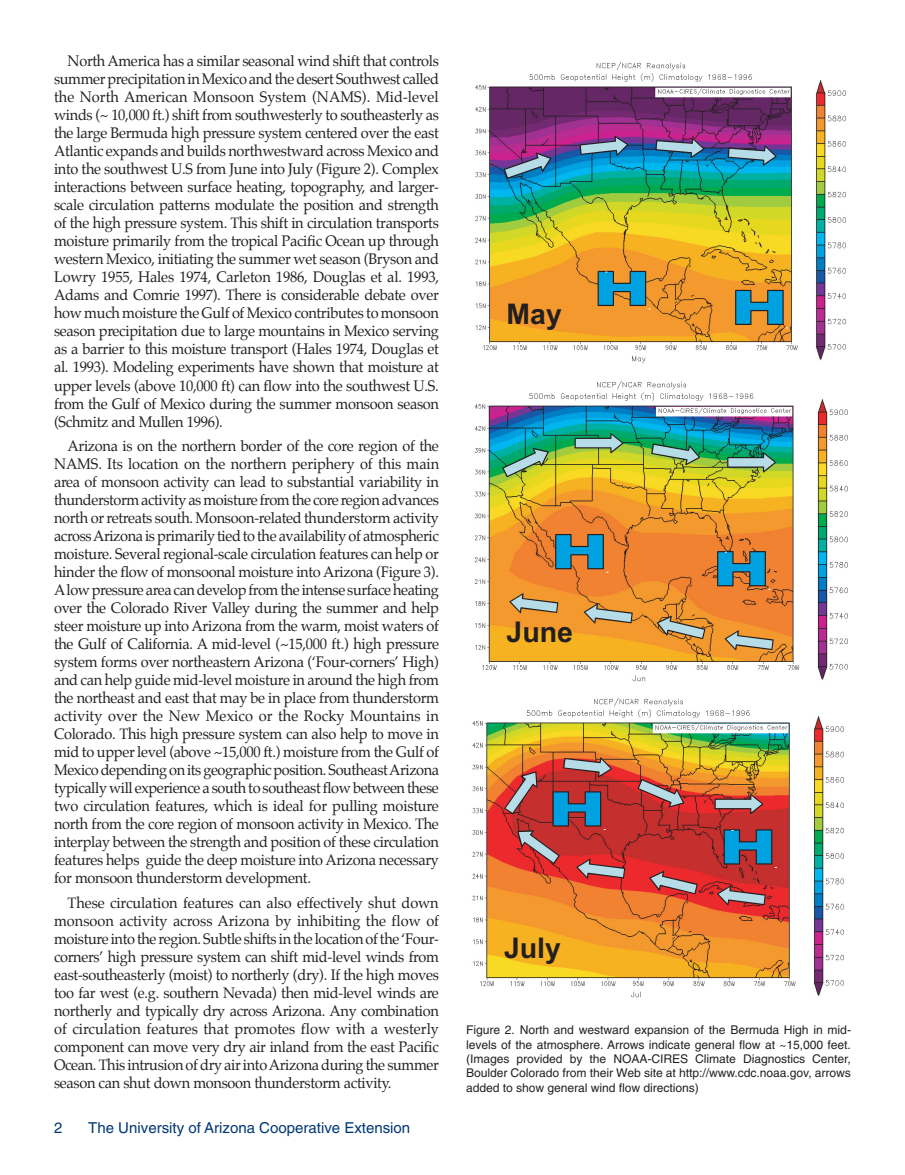
<style>
.page{position:relative;width:905px;height:1175px;background:#fff}
.page>*{position:absolute;margin:0;border:0;box-sizing:border-box;transform-origin:0 0}
.t1{font:700 28.5px "Arial";color:#231f20}
.t2{font:15px/18px "Palatino";letter-spacing:-.02em;color:#231f20;text-align:justify}
.t3{font:15px "Helvetica";color:#013775}
.t4{font:12px/14.4px "Helvetica";color:#231f20;text-align:justify}
</style>
<div class="page">
<img style="left:475px;top:61px;width:371px;height:302px">
<svg style="left:597px;top:271px;width:53px;height:39px;background:#5c8d86"></svg>
<svg style="left:735px;top:290px;width:52px;height:39px;background:#5a8d88"></svg>
<svg style="left:504px;top:152px;width:47px;height:27px"></svg>
<svg style="left:579px;top:136px;width:49px;height:20px"></svg>
<svg style="left:655px;top:138px;width:49px;height:20px"></svg>
<svg style="left:727px;top:145px;width:49px;height:21px"></svg>
<img style="left:474px;top:380px;width:374px;height:302px">
<svg style="left:717px;top:551px;width:52px;height:39px;background:#51828a"></svg>
<svg style="left:555px;top:534px;width:53px;height:39px;background:#5a8589"></svg>
<svg style="left:502px;top:448px;width:46px;height:29px"></svg>
<svg style="left:574px;top:433px;width:49px;height:20px"></svg>
<svg style="left:651px;top:443px;width:49px;height:22px"></svg>
<svg style="left:727px;top:452px;width:49px;height:20px"></svg>
<svg style="left:724px;top:630px;width:49px;height:20px"></svg>
<svg style="left:656px;top:615px;width:49px;height:24px"></svg>
<svg style="left:583px;top:603px;width:49px;height:20px"></svg>
<svg style="left:509px;top:593px;width:49px;height:20px"></svg>
<img style="left:472px;top:697px;width:372px;height:301px">
<svg style="left:723px;top:829px;width:53px;height:39px;background:#4a6786"></svg>
<svg style="left:717px;top:885px;width:48px;height:20px"></svg>
<svg style="left:649px;top:871px;width:48px;height:23px"></svg>
<svg style="left:504px;top:757px;width:121px;height:121px;background:#b24e4c"></svg>
<svg style="left:637px;top:779px;width:47px;height:28px"></svg>
<svg style="left:714px;top:794px;width:49px;height:20px"></svg>
<p class="t2" style="left:54px;top:53px;width:386px;text-indent:14px">North America has a similar seasonal wind shift that controls summer precipitation in Mexico and the desert Southwest called the North American Monsoon System (NAMS). Mid-level winds (~ 10,000 ft.) shift from southwesterly to southeasterly as the large Bermuda high pressure system centered over the east Atlantic expands and builds northwestward across Mexico and into the southwest U.S from June into July (Figure 2). Complex interactions between surface heating, topography, and larger&shy;scale circulation patterns modulate the position and strength of the high pressure system. This shift in circulation transports moisture primarily from the tropical Pacific Ocean up through western Mexico, initiating the summer wet season (Bryson and Lowry 1955, Hales 1974, Carleton 1986, Douglas et al. 1993, Adams and Comrie 1997). There is considerable debate over how much moisture the Gulf of Mexico contributes to monsoon season precipitation due to large mountains in Mexico serving as a barrier to this moisture transport (Hales 1974, Douglas et al. 1993). Modeling experiments have shown that moisture at upper levels (above 10,000 ft) can flow into the southwest U.S. from the Gulf of Mexico during the summer monsoon season (Schmitz and Mullen 1996).</p>
<p class="t2" style="left:54px;top:438px;width:386px;text-indent:14px">Arizona is on the northern border of the core region of the NAMS. Its location on the northern periphery of this main area of monsoon activity can lead to substantial variability in thunderstorm activity as moisture from the core region advances north or retreats south. Monsoon-related thunderstorm activity across Arizona is primarily tied to the availability of atmospheric moisture. Several regional-scale circulation features can help or hinder the flow of monsoonal moisture into Arizona (Figure 3).<br>A low pressure area can develop from the intense surface heating over the Colorado River Valley during the summer and help steer moisture up into Arizona from the warm, moist waters of the Gulf of California. A mid-level (~15,000 ft.) high pressure system forms over northeastern Arizona (‘Four-corners’ High) and can help guide mid-level moisture in around the high from the northeast and east that may be in place from thunderstorm activity over the New Mexico or the Rocky Mountains in Colorado. This high pressure system can also help to move in mid to upper level (above ~15,000 ft.) moisture from the Gulf of Mexico depending on its geographic position. Southeast Arizona typically will experience a south to southeast flow between these two circulation features, which is ideal for pulling moisture north from the core region of monsoon activity in Mexico. The interplay between the strength and position of these circulation features helps guide the deep moisture into Arizona necessary for monsoon thunderstorm development.</p>
<p class="t2" style="left:54px;top:895px;width:386px;text-indent:14px">These circulation features can also effectively shut down monsoon activity across Arizona by inhibiting the flow of moisture into the region. Subtle shifts in the location of the ‘Four&shy;corners’ high pressure system can shift mid-level winds from east-southeasterly (moist) to northerly (dry). If the high moves too far west (e.g. southern Nevada) then mid-level winds are northerly and typically dry across Arizona. Any combination of circulation features that promotes flow with a westerly component can move very dry air inland from the east Pacific Ocean. This intrusion of dry air into Arizona during the summer season can shut down monsoon thunderstorm activity.</p>
<p class="t3" style="left:54px;top:1118px;width:10px">2</p>
<p class="t3" style="left:88px;top:1119px;width:323px">The University of Arizona Cooperative Extension</p>
<h1 class="t1" style="left:506px;top:298px;width:57px">May</h1>
<h1 class="t1" style="left:506px;top:616px;width:68px">June</h1>
<h1 class="t1" style="left:504px;top:932px;width:59px">July</h1>
<p class="t4" style="left:466px;top:1022px;width:387px">Figure 2. North and westward expansion of the Bermuda High in mid&shy;levels of the atmosphere. Arrows indicate general flow at ~15,000 feet. (Images provided by the NOAA-CIRES Climate Diagnostics Center, Boulder Colorado from their Web site at http://www.cdc.noaa.gov, arrows added to show general wind flow directions)</p>
</div>
